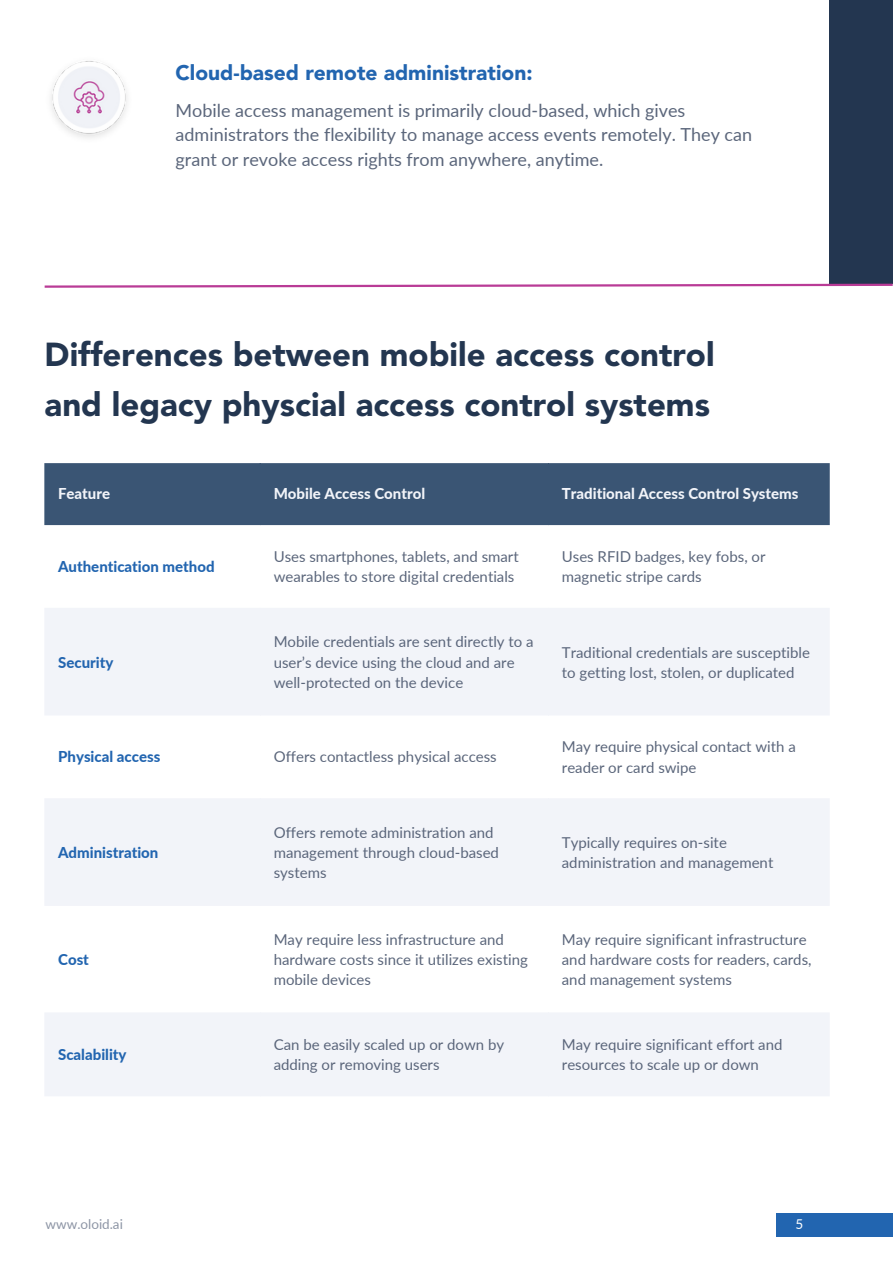
<style>
.page{position:relative;width:893px;height:1264px;background:#fff}
.page>*{position:absolute;margin:0;border:0;box-sizing:border-box;transform-origin:0 0}
.t1{font:900 33px/49.5px "Avenir";color:#233650}
.t2{font:900 21px "Avenir";color:#2265b0}
.t3{font:18px/24.8px "Lato";color:#5b667b}
.t4{font:15px/20.2px "Lato";color:#5b667b}
.t5{font:800 15px "Lato";color:#2265b0}
.t6{font:800 15px "Lato";color:#f2f4f9}
.t7{font:13.5px "Lato";color:#8d95a5}
.t8{font:13.5px "Lato";color:#fff}
</style>
<div class="page">
<img style="left:51px;top:61px;width:76px;height:77px">
<div style="left:829px;top:0;width:63px;height:284px;background:#233650"></div>
<svg style="left:44px;top:283px;width:848px;height:5px"></svg>
<div style="left:45px;top:463px;width:784px;height:62px;background:#3a5574"></div>
<svg style="left:45px;top:608px;width:784px;height:488px;fill:#f2f4f9"></svg>
<div style="left:775px;top:1212px;width:117px;height:24px;background:#2265b0"></div>
<h2 class="t2" style="left:175px;top:57px;width:358px">Cloud-based remote administration:</h2>
<p class="t3" style="left:175px;top:97px;width:578px">Mobile access management is primarily cloud-based, which gives administrators the flexibility to manage access events remotely. They can grant or revoke access rights from anywhere, anytime.</p>
<h1 class="t1" style="left:45px;top:331px;width:671px">Differences between mobile access control and legacy physcial access control systems</h1>
<p class="t6" style="left:58px;top:484px;width:54px">Feature</p>
<p class="t6" style="left:274px;top:484px;width:153px">Mobile Access Control</p>
<p class="t6" style="left:562px;top:484px;width:238px">Traditional Access Control Systems</p>
<p class="t5" style="left:58px;top:557px;width:158px">Authentication method</p>
<p class="t4" style="left:274px;top:546px;width:246px">Uses smartphones, tablets, and smart wearables to store digital credentials</p>
<p class="t4" style="left:562px;top:546px;width:205px">Uses RFID badges, key fobs, or magnetic stripe cards</p>
<p class="t5" style="left:58px;top:653px;width:57px">Security</p>
<p class="t4" style="left:274px;top:631px;width:261px">Mobile credentials are sent directly to a user’s device using the cloud and are well-protected on the device</p>
<p class="t4" style="left:562px;top:641px;width:250px">Traditional credentials are susceptible to getting lost, stolen, or duplicated</p>
<p class="t5" style="left:58px;top:747px;width:104px">Physical access</p>
<p class="t4" style="left:274px;top:746px;width:224px">Offers contactless physical access</p>
<p class="t4" style="left:562px;top:736px;width:235px">May require physical contact with a reader or card swipe</p>
<p class="t5" style="left:58px;top:843px;width:102px">Administration</p>
<p class="t5" style="left:58px;top:950px;width:32px">Cost</p>
<p class="t4" style="left:274px;top:822px;width:227px">Offers remote administration and management through cloud-based systems</p>
<p class="t4" style="left:562px;top:832px;width:213px">Typically requires on-site administration and management</p>
<p class="t4" style="left:274px;top:929px;width:256px">May require less infrastructure and hardware costs since it utilizes existing mobile devices</p>
<p class="t4" style="left:562px;top:929px;width:251px">May require significant infrastructure and hardware costs for readers, cards, and management systems</p>
<p class="t5" style="left:58px;top:1045px;width:70px">Scalability</p>
<p class="t4" style="left:274px;top:1033px;width:232px">Can be easily scaled up or down by adding or removing users</p>
<p class="t4" style="left:562px;top:1033px;width:222px">May require significant effort and resources to scale up or down</p>
<p class="t7" style="left:46px;top:1215px;width:79px">www.oloid.ai</p>
<p class="t8" style="left:795px;top:1215px;width:9px">5</p>
</div>
